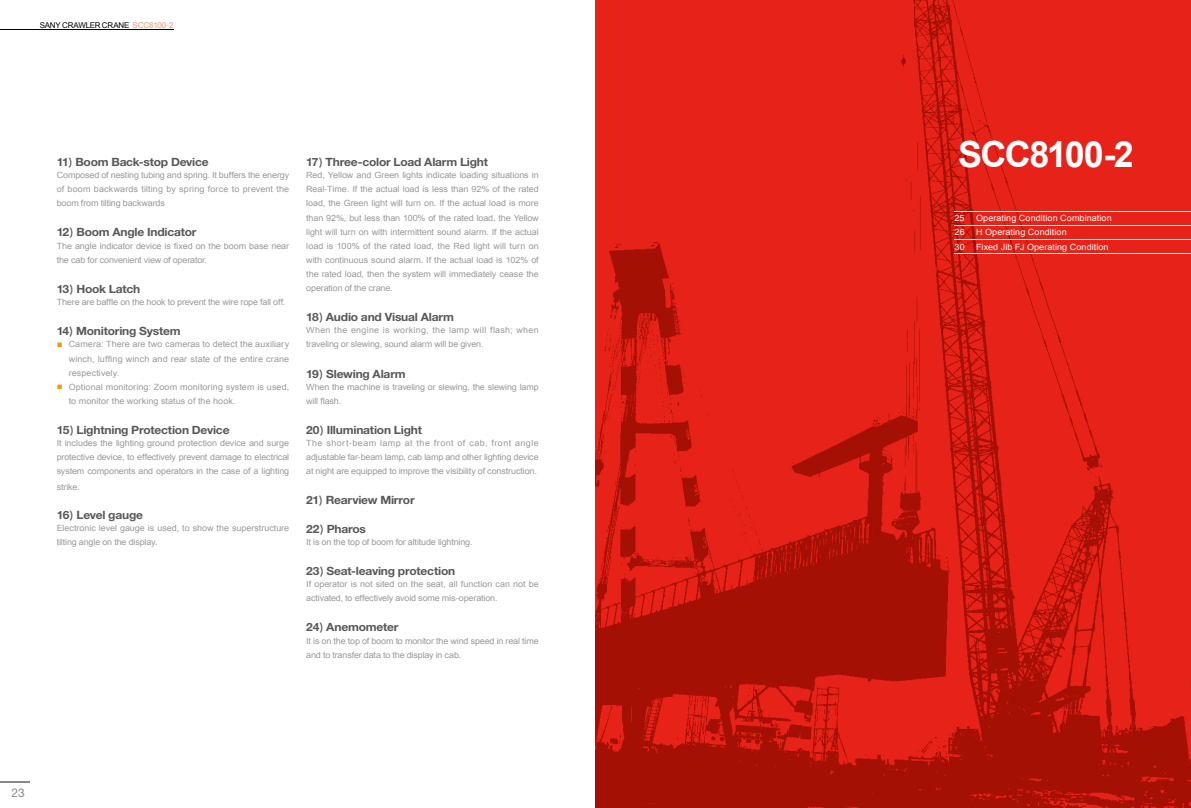
<style>
.page{position:relative;width:1191px;height:808px;background:#fff}
.page>*{position:absolute;margin:0;border:0;box-sizing:border-box;transform-origin:0 0}
.t1{font:700 36px "Arial";letter-spacing:-.045em;color:#fff}
.t2{font:12px "Helvetica Neue LT Pro";color:#898989}
.t3{font:700 11.4px "Helvetica Neue LT Pro";letter-spacing:-.015em;color:#595757;scale:1.05 1}
.t4{font:8.6px/14.1px "Arial";letter-spacing:-.01em;color:#989999;text-align:justify;scale:1.05 1}
.t5{font:8.6px/14.1px "Arial";letter-spacing:.02em;color:#989999;scale:1.05 1}
.t6{font:8.6px/14.1px "Arial";letter-spacing:.01em;color:#989999;scale:1.05 1}
.t7{font:8.6px "Arial";letter-spacing:.01em;color:#fff;scale:1.05 1}
.t8{font:8px "Arial";letter-spacing:-.03em;color:#000}
.s1{color:#f1946e}
.s2{font-family:"H Yb 2 gj";font-weight:400}
.s3{font-family:"ST Xihei";font-size:6px;color:#eaa000}
</style>
<div class="page">
<hr style="left:0;top:29px;width:174px;height:1px;background:#000">
<hr style="left:0;top:781px;width:30px;height:1px;background:#898989">
<img style="left:595px;top:0;width:560px;height:808px">
<img style="left:1155px;top:0;width:36px;height:808px">
<img style="left:1161px;top:781px;width:30px;height:1px">
<svg style="left:1166px;top:787px;width:13px;height:8px"></svg>
<svg style="left:954px;top:211px;width:22px;height:1px"></svg>
<hr style="left:976px;top:211px;width:182px;height:1px;background:#fff">
<hr style="left:1158px;top:211px;width:33px;height:1px;background:#fff">
<svg style="left:954px;top:225px;width:22px;height:1px"></svg>
<hr style="left:976px;top:225px;width:182px;height:1px;background:#fff">
<hr style="left:1158px;top:225px;width:33px;height:1px;background:#fff">
<svg style="left:954px;top:239px;width:22px;height:1px"></svg>
<hr style="left:976px;top:239px;width:182px;height:1px;background:#fff">
<hr style="left:1158px;top:239px;width:33px;height:1px;background:#fff">
<svg style="left:954px;top:253px;width:22px;height:1px"></svg>
<hr style="left:976px;top:253px;width:182px;height:1px;background:#fff">
<hr style="left:1158px;top:253px;width:33px;height:1px;background:#fff">
<p class="t8" style="left:40px;top:20px;width:135px">SANY CRAWLER CRANE <span class="s1">SCC8100-2</span></p>
<h3 class="t3" style="left:57px;top:155px;width:146px">11<span class="s2">）</span>Boom Back-stop Device</h3>
<p class="t4" style="left:57px;top:168px;width:223px">Composed of nesting tubing and spring. It buffers the energy of boom backwards tilting by spring force to prevent the boom from tilting backwards</p>
<h3 class="t3" style="left:57px;top:225px;width:135px">12<span class="s2">）</span>Boom Angle Indicator</h3>
<p class="t4" style="left:57px;top:239px;width:223px">The angle indicator device is fixed on the boom base near the cab for convenient view of operator.</p>
<h3 class="t3" style="left:57px;top:282px;width:81px">13<span class="s2">）</span>Hook Latch</h3>
<p class="t4" style="left:57px;top:295px;width:219px">There are baffle on the hook to prevent the wire rope fall off.</p>
<h3 class="t3" style="left:57px;top:324px;width:120px">14<span class="s2">）</span>Monitoring System</h3>
<p class="t4" style="left:69px;top:337px;width:211px;text-indent:-12px"><span class="s3">■</span> Camera: There are two cameras to detect the auxiliary winch, luffing winch and rear state of the entire crane respectively.</p>
<p class="t6" style="left:69px;top:380px;width:211px;text-indent:-12px"><span class="s3">■</span> Optional monitoring: Zoom monitoring system is used, to monitor the working status of the hook.</p>
<h3 class="t3" style="left:57px;top:423px;width:166px">15<span class="s2">）</span>Lightning Protection Device</h3>
<p class="t4" style="left:57px;top:436px;width:223px">It includes the lighting ground protection device and surge protective device, to effectively prevent damage to electrical system components and operators in the case of a lighting</p>
<p class="t4" style="left:57px;top:480px;width:23px">strike.</p>
<h3 class="t3" style="left:57px;top:507px;width:84px">16<span class="s2">）</span>Level gauge</h3>
<p class="t4" style="left:57px;top:521px;width:223px">Electronic level gauge is used, to show the superstructure tilting angle on the display.</p>
<h3 class="t3" style="left:306px;top:155px;width:175px">17<span class="s2">）</span>Three-color Load Alarm Light</h3>
<p class="t4" style="left:306px;top:168px;width:223px">Red, Yellow and Green lights indicate loading situations in Real-Time. If the actual load is less than 92% of the rated load, the Green light will turn on. If the actual load is more than 92%, but less than 100% of the rated load, the Yellow light will turn on with intermittent sound alarm. If the actual load is 100% of the rated load, the Red light will turn on with continuous sound alarm. If the actual load is 102% of the rated load, then the system will immediately cease the operation of the crane.</p>
<h3 class="t3" style="left:306px;top:310px;width:142px">18<span class="s2">）</span>Audio and Visual Alarm</h3>
<p class="t5" style="left:306px;top:323px;width:223px">When the engine is working, the lamp will flash; when traveling or slewing, sound alarm will be given.</p>
<h3 class="t3" style="left:306px;top:366px;width:96px">19<span class="s2">）</span>Slewing Alarm</h3>
<p class="t4" style="left:306px;top:380px;width:223px">When the machine is traveling or slewing, the slewing lamp will flash.</p>
<h3 class="t3" style="left:306px;top:423px;width:112px">20<span class="s2">）</span>Illumination Light</h3>
<p class="t4" style="left:306px;top:436px;width:223px">The short-beam lamp at the front of cab, front angle adjustable far-beam lamp, cab lamp and other lighting device at night are equipped to improve the visibility of construction.</p>
<h3 class="t3" style="left:306px;top:493px;width:105px">21<span class="s2">）</span>Rearview Mirror</h3>
<h3 class="t3" style="left:306px;top:521px;width:58px">22<span class="s2">）</span>Pharos</h3>
<p class="t4" style="left:306px;top:535px;width:160px">It is on the top of boom for altitude lightning.</p>
<h3 class="t3" style="left:306px;top:564px;width:143px">23<span class="s2">）</span>Seat-leaving protection</h3>
<p class="t4" style="left:306px;top:577px;width:223px">If operator is not sited on the seat, all function can not be activated, to effectively avoid some mis-operation.</p>
<h3 class="t3" style="left:306px;top:620px;width:89px">24<span class="s2">）</span>Anemometer</h3>
<p class="t4" style="left:306px;top:634px;width:223px">It is on the top of boom to monitor the wind speed in real time and to transfer data to the display in cab.</p>
<h2 class="t2" style="left:11px;top:785px;width:15px">23</h2>
<h1 class="t1" style="left:958px;top:130px;width:177px">SCC8100-2</h1>
<p class="t7" style="left:954px;top:213px;width:11px">25</p>
<p class="t7" style="left:976px;top:213px;width:131px">Operating Condition Combination</p>
<p class="t7" style="left:954px;top:227px;width:11px">26</p>
<p class="t7" style="left:976px;top:227px;width:88px">H Operating Condition</p>
<p class="t7" style="left:954px;top:241px;width:11px">30</p>
<p class="t7" style="left:976px;top:241px;width:128px">Fixed Jib FJ Operating Condition</p>
</div>
